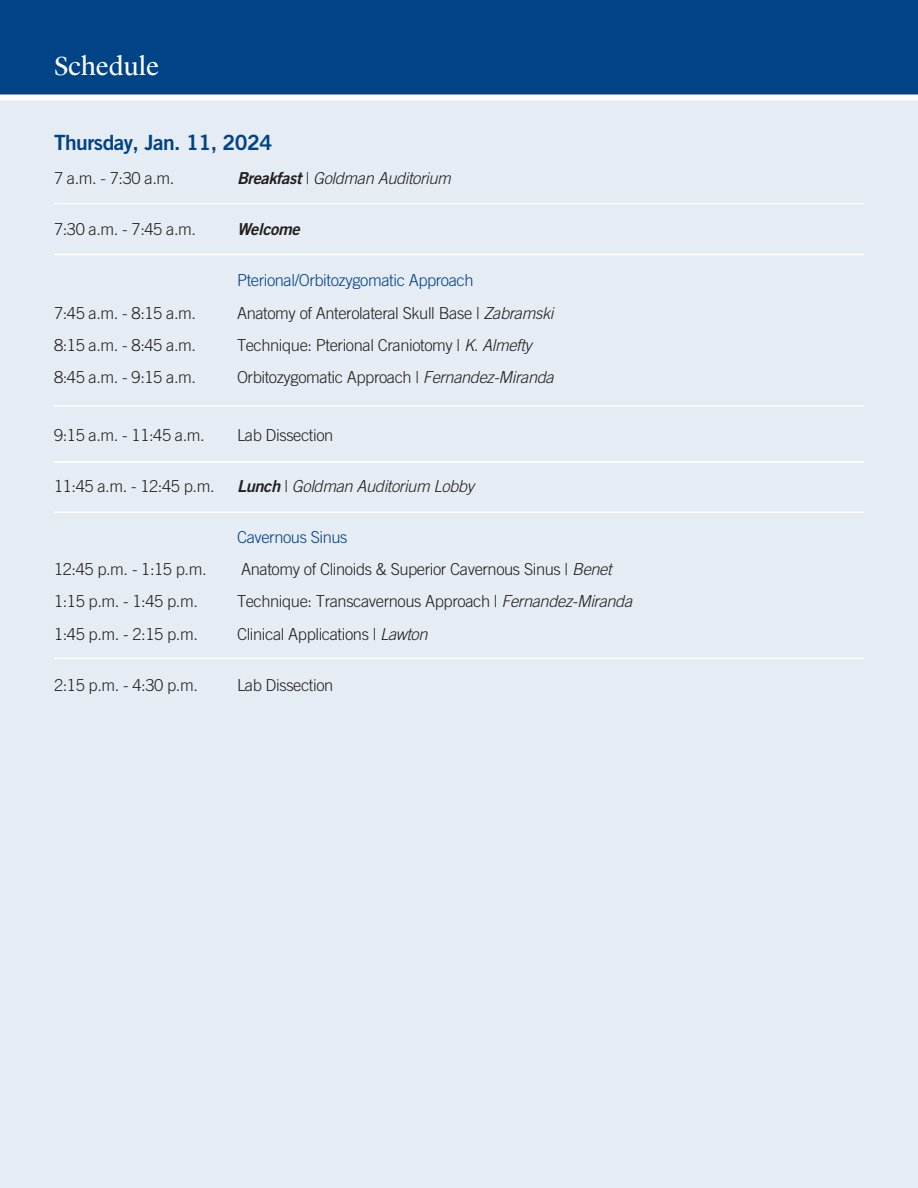
<style>
.page{position:relative;width:918px;height:1188px;background:#fff}
.page>*{position:absolute;margin:0;border:0;box-sizing:border-box;transform-origin:0 0}
.t1{font:27px "Lyon Display";color:#fff}
.t2{font:21px "Trade Gothic LT Pro Bd 2";letter-spacing:-.025em;color:#004386}
.t3{font:300 16.5px "Trade Gothic LT Pro";letter-spacing:-.025em;color:#231f20}
.t4{font:italic 300 16.5px "Trade Gothic LT Pro";letter-spacing:-.025em;color:#231f20}
.t5{font:300 16.5px "Trade Gothic LT Pro";letter-spacing:-.025em;color:#004386}
.t6{font:16.5px "Trade Gothic LT Pro Bd 2 Obl";letter-spacing:-.025em;color:#231f20}
.s1{font-family:"Trade Gothic LT Pro Bd 2 Obl";font-weight:400;font-style:normal}
.s2{font-style:normal}
.s3{font-style:italic}
</style>
<div class="page">
<div style="left:0;top:85px;width:918px;height:1103px;background:#e6ecf3"></div>
<div style="left:0;top:0;width:918px;height:96px;background:#004386"></div>
<hr style="left:54px;top:405px;width:810px;height:1px;background:#fff">
<hr style="left:54px;top:461px;width:810px;height:2px;background:#fff">
<hr style="left:54px;top:254px;width:810px;height:1px;background:#fff">
<hr style="left:54px;top:512px;width:810px;height:1px;background:#fff">
<hr style="left:54px;top:658px;width:810px;height:1px;background:#fff">
<hr style="left:54px;top:203px;width:810px;height:1px;background:#fff">
<div style="left:0;top:94px;width:918px;height:6px;background:#fff"></div>
<h1 class="t1" style="left:54px;top:45px;width:107px">Schedule</h1>
<p class="t2" style="left:54px;top:130px;width:220px">Thursday, Jan. 11, 2024</p>
<p class="t3" style="left:54px;top:169px;width:122px">7 a.m. - 7:30 a.m.</p>
<p class="t4" style="left:237px;top:169px;width:215px"><span class="s1">Breakfast</span> <span class="s2">|</span> Goldman Auditorium</p>
<p class="t3" style="left:54px;top:220px;width:144px">7:30 a.m. - 7:45 a.m.</p>
<p class="t6" style="left:237px;top:219px;width:64px">Welcome</p>
<p class="t5" style="left:237px;top:271px;width:238px">Pterional/Orbitozygomatic Approach</p>
<p class="t3" style="left:54px;top:303px;width:144px">7:45 a.m. - 8:15 a.m.</p>
<p class="t3" style="left:237px;top:303px;width:318px">Anatomy of Anterolateral Skull Base | <span class="s3">Zabramski</span></p>
<p class="t3" style="left:54px;top:335px;width:144px">8:15 a.m. - 8:45 a.m.</p>
<p class="t3" style="left:237px;top:335px;width:296px">Technique: Pterional Craniotomy | <span class="s3">K. Almefty</span></p>
<p class="t3" style="left:54px;top:367px;width:144px">8:45 a.m. - 9:15 a.m.</p>
<p class="t3" style="left:237px;top:367px;width:318px">Orbitozygomatic Approach | <span class="s3">Fernandez-Miranda</span></p>
<p class="t3" style="left:54px;top:425px;width:152px">9:15 a.m. - 11:45 a.m.</p>
<p class="t3" style="left:237px;top:425px;width:98px">Lab Dissection</p>
<p class="t3" style="left:54px;top:476px;width:162px">11:45 a.m. - 12:45 p.m.</p>
<p class="t4" style="left:237px;top:476px;width:239px"><span class="s1">Lunch</span> <span class="s2">|</span> Goldman Auditorium Lobby</p>
<p class="t5" style="left:237px;top:527px;width:112px">Cavernous Sinus</p>
<p class="t3" style="left:54px;top:559px;width:154px">12:45 p.m. - 1:15 p.m.</p>
<p class="t3" style="left:241px;top:559px;width:372px">Anatomy of Clinoids &amp; Superior Cavernous Sinus | <span class="s3">Benet</span></p>
<p class="t3" style="left:54px;top:592px;width:145px">1:15 p.m. - 1:45 p.m.</p>
<p class="t3" style="left:237px;top:592px;width:397px">Technique: Transcavernous Approach | <span class="s3">Fernandez-Miranda</span></p>
<p class="t3" style="left:54px;top:624px;width:145px">1:45 p.m. - 2:15 p.m.</p>
<p class="t3" style="left:237px;top:624px;width:192px">Clinical Applications | <span class="s3">Lawton</span></p>
<p class="t3" style="left:54px;top:675px;width:145px">2:15 p.m. - 4:30 p.m.</p>
<p class="t3" style="left:237px;top:675px;width:98px">Lab Dissection</p>
</div>
